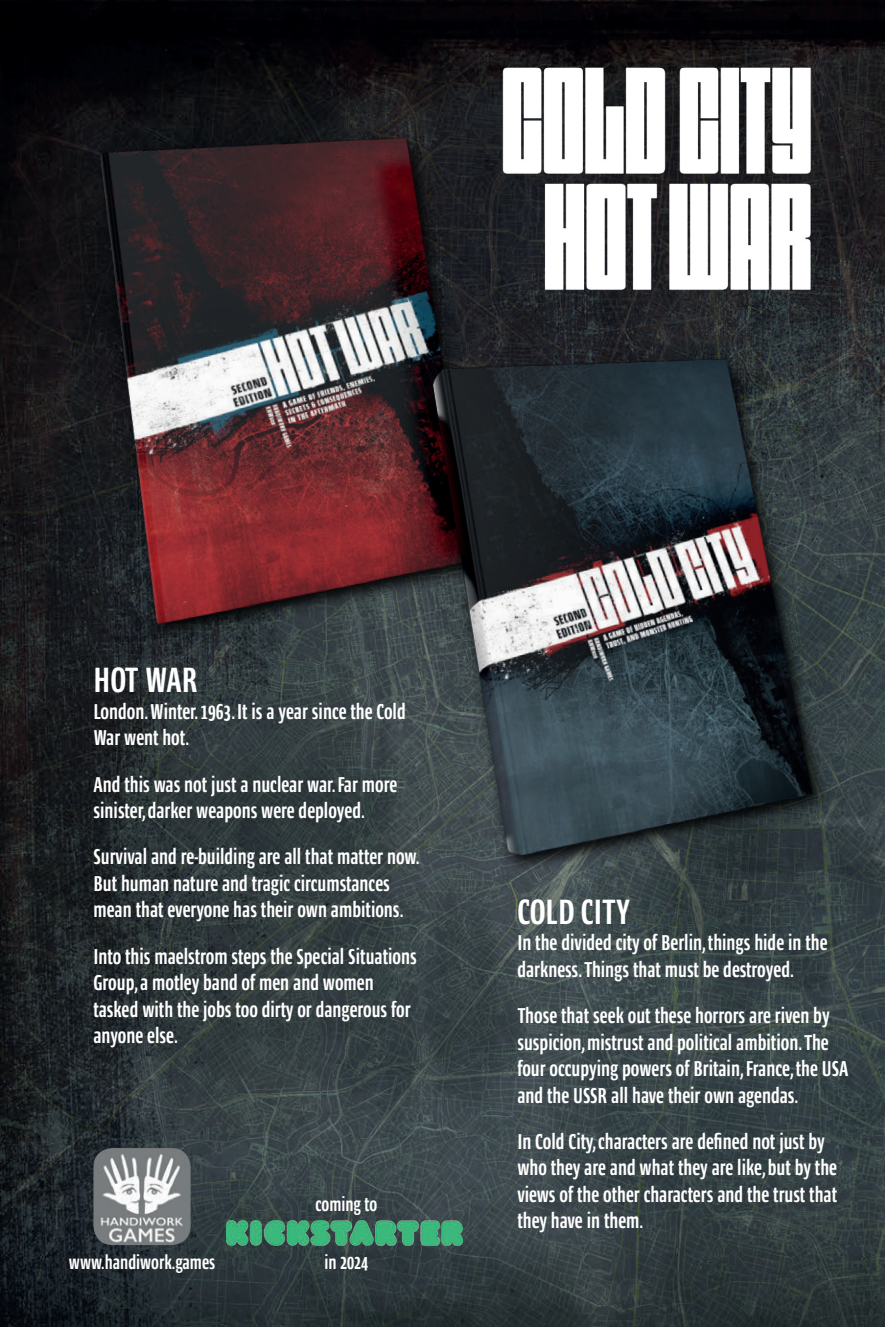
<style>
.page{position:relative;width:885px;height:1327px;background:#fff}
.page>*{position:absolute;margin:0;border:0;box-sizing:border-box;transform-origin:0 0}
.t1{font:700 36px "Ardoise Std Compact";color:#fff}
.t2{font:700 22px/26.4px "Ardoise Std Compact";color:#fff}
.t3{font:700 20px "Ardoise Std Compact";color:#fff}
</style>
<div class="page">
<img style="left:0;top:0;width:884px;height:1327px">
<img style="left:546px;top:31px;width:280px;height:220px">
<img style="left:20px;top:26px;width:526px;height:756px">
<img style="left:390px;top:251px;width:494px;height:752px">
<img style="left:93px;top:1148px;width:98px;height:97px">
<img style="left:227px;top:1220px;width:235px;height:25px">
<p class="t1" style="left:93px;top:660px;width:106px">HOT WAR</p>
<p class="t2" style="left:93px;top:698px;width:314px">London. Winter. 1963. It is a year since the Cold<br>War went hot.</p>
<p class="t2" style="left:93px;top:770px;width:305px">And this was not just a nuclear war. Far more sinister, darker weapons were deployed.</p>
<p class="t2" style="left:93px;top:843px;width:327px">Survival and re-building are all that matter now.<br>But human nature and tragic circumstances mean that everyone has their own ambitions.</p>
<p class="t2" style="left:93px;top:942px;width:325px">Into this maelstrom steps the Special Situations Group, a motley band of men and women tasked with the jobs too dirty or dangerous for anyone else.</p>
<p class="t3" style="left:69px;top:1250px;width:148px">www.handiwork.games</p>
<p class="t3" style="left:315px;top:1193px;width:63px">coming to</p>
<p class="t3" style="left:324px;top:1251px;width:45px">in 2024</p>
<p class="t1" style="left:517px;top:891px;width:114px">COLD CITY</p>
<p class="t2" style="left:517px;top:929px;width:312px">In the divided city of Berlin, things hide in the darkness. Things that must be destroyed.</p>
<p class="t2" style="left:517px;top:1002px;width:332px">Those that seek out these horrors are riven by suspicion, mistrust and political ambition. The four occupying powers of Britain, France, the USA and the USSR all have their own agendas.</p>
<p class="t2" style="left:517px;top:1128px;width:321px">In Cold City, characters are defined not just by who they are and what they are like, but by the views of the other characters and the trust that they have in them.</p>
</div>
